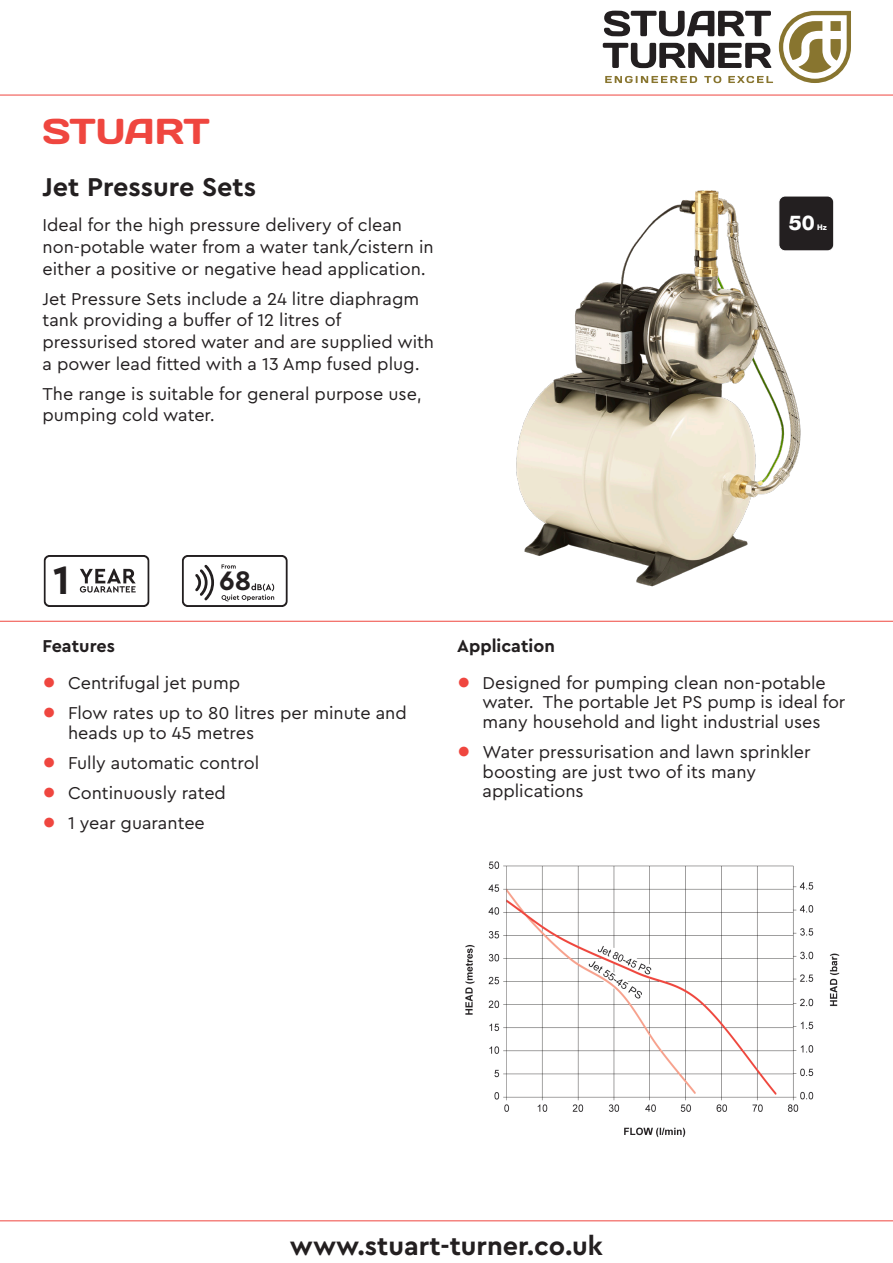
<style>
.page{position:relative;width:893px;height:1263px;background:#fff}
.page>*{position:absolute;margin:0;border:0;box-sizing:border-box;transform-origin:0 0}
.t1{font:700 41.7px "Cera Pro";color:#231f20}
.t2{font:36px "Days";letter-spacing:-.01em;color:#ef463f}
.t3{font:700 28.05px "Cera Pro";color:#231f20}
.t4{font:700 27px "Cera Pro";color:#231f20}
.t5{font:800 20.7px "Helvetica Neue LT";color:#fff}
.Body{font:18px/21.6px "Cera Pro";color:#231f20}
.Text_-_Sub_Heading{font:700 18px "Cera Pro";color:#231f20}
.t6{font:800 7.65px "Helvetica Neue LT";color:#fff}
.s1{font-family:"Helvetica Neue LT";font-size:27px;color:#ef463f}
</style>
<div class="page">
<hr style="left:0;top:95px;width:893px;height:1px;background:#ef463f">
<hr style="left:0;top:1220px;width:893px;height:1px;background:#ef463f">
<hr style="left:0;top:621px;width:893px;height:1px;background:#ef463f">
<svg style="left:604px;top:11px;width:167px;height:25px"></svg>
<svg style="left:603px;top:43px;width:168px;height:25px"></svg>
<svg style="left:605px;top:76px;width:92px;height:7px"></svg>
<svg style="left:704px;top:76px;width:17px;height:7px"></svg>
<svg style="left:728px;top:76px;width:45px;height:7px"></svg>
<svg style="left:779px;top:11px;width:72px;height:72px"></svg>
<img style="left:516px;top:190px;width:315px;height:397px">
<img style="left:465px;top:861px;width:375px;height:276px">
<svg style="left:44px;top:555px;width:106px;height:52px"></svg>
<svg style="left:182px;top:555px;width:106px;height:52px"></svg>
<div style="left:779px;top:196px;width:55px;height:55px;background:#231f20;border-radius:6px"></div>
<div style="left:779px;top:196px;width:55px;height:55px;border:1px solid #fff;border-radius:6px"></div>
<h2 class="t2" style="left:43px;top:109px;width:169px">STUART</h2>
<h3 class="t4" style="left:43px;top:169px;width:215px">Jet Pressure Sets</h3>
<p class="Body" style="left:43px;top:214px;width:393px">Ideal for the high pressure delivery of clean non-potable water from a water tank/cistern in either a positive or negative head application.</p>
<p class="Body" style="left:43px;top:287px;width:393px">Jet Pressure Sets include a 24 litre diaphragm tank providing a buffer of 12 litres of pressurised stored water and are supplied with a power lead fitted with a 13 Amp fused plug.</p>
<p class="Body" style="left:43px;top:382px;width:381px">The range is suitable for general purpose use, pumping cold water.</p>
<p class="t5" style="left:789px;top:210px;width:28px">50</p>
<p class="t6" style="left:817px;top:223px;width:11px">Hz</p>
<p class="t1" style="left:53px;top:552px;width:18px">1</p>
<p class="t3" style="left:219px;top:562px;width:34px">68</p>
<p class="Text_-_Sub_Heading" style="left:43px;top:634px;width:74px">Features</p>
<p class="Body" style="left:43px;top:671px;width:199px"><span class="s1">•</span> Centrifugal jet pump</p>
<p class="Body" style="left:68px;top:702px;width:340px;line-height:19.5px;text-indent:-26px"><span class="s1">•</span> Flow rates up to 80 litres per minute and heads up to 45 metres</p>
<p class="Body" style="left:43px;top:751px;width:218px"><span class="s1">•</span> Fully automatic control</p>
<p class="Body" style="left:43px;top:781px;width:185px"><span class="s1">•</span> Continuously rated</p>
<p class="Body" style="left:43px;top:811px;width:164px"><span class="s1">•</span> 1 year guarantee</p>
<p class="Text_-_Sub_Heading" style="left:457px;top:634px;width:99px">Application</p>
<p class="Body" style="left:483px;top:672px;width:364px;line-height:19.5px;text-indent:-26px"><span class="s1">•</span> Designed for pumping clean non-potable water. The portable Jet PS pump is ideal for many household and light industrial uses</p>
<p class="Body" style="left:483px;top:741px;width:330px;line-height:19.5px;text-indent:-26px"><span class="s1">•</span> Water pressurisation and lawn sprinkler boosting are just two of its many applications</p>
<h3 class="t4" style="left:290px;top:1228px;width:315px">www.stuart-turner.co.uk</h3>
</div>
